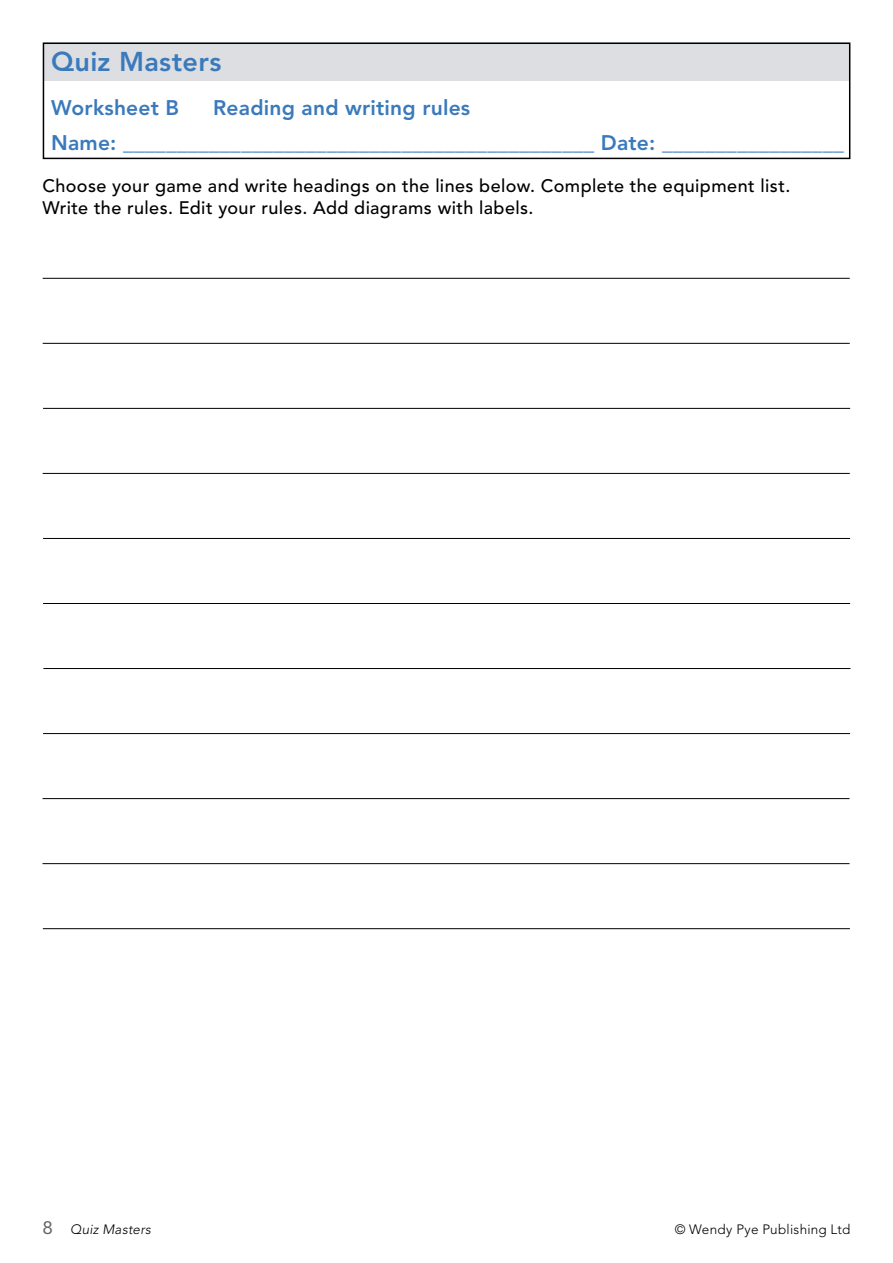
<style>
.page{position:relative;width:893px;height:1263px;background:#fff}
.page>*{position:absolute;margin:0;border:0;box-sizing:border-box;transform-origin:0 0}
.t1{font:800 27px "Avenir LT Std";letter-spacing:.015em;color:#3a7abc}
.t2{font:800 21px/35.5px "Avenir LT Std";letter-spacing:.01em;color:#3a7abc}
.t3{font:500 18px/21.6px "Avenir LT Std";letter-spacing:.025em;color:#000}
.t4{font:300 13.5px "Avenir LT Std";letter-spacing:.02em;color:#000}
.t5{font:italic 300 13.5px "Avenir LT Std";letter-spacing:.02em;color:#000}
.s1{font-weight:400;font-style:normal;font-size:18px;color:#636569}
</style>
<div class="page">
<div style="left:43px;top:43px;width:807px;height:38px;background:#dcdee1"></div>
<div style="left:43px;top:43px;width:807px;height:116px;border:2px solid #000"></div>
<hr style="left:43px;top:278px;width:807px;height:1px;background:#000">
<hr style="left:43px;top:343px;width:807px;height:1px;background:#000">
<hr style="left:43px;top:408px;width:807px;height:1px;background:#000">
<hr style="left:43px;top:473px;width:807px;height:1px;background:#000">
<hr style="left:43px;top:538px;width:807px;height:1px;background:#000">
<hr style="left:43px;top:603px;width:807px;height:1px;background:#000">
<hr style="left:43px;top:668px;width:807px;height:1px;background:#000">
<hr style="left:43px;top:733px;width:807px;height:1px;background:#000">
<hr style="left:43px;top:798px;width:807px;height:1px;background:#000">
<hr style="left:43px;top:863px;width:807px;height:1px;background:#000">
<hr style="left:43px;top:928px;width:807px;height:1px;background:#000">
<h1 class="t1" style="left:51px;top:45px;width:172px">Quiz Masters</h1>
<p class="t2" style="left:51px;top:90px;width:130px">Worksheet B</p>
<p class="t2" style="left:51px;top:90px;width:794px;text-indent:162px">Reading and writing rules<br>Name: ____________________________________________ Date: _________________</p>
<p class="t3" style="left:43px;top:176px;width:749px">Choose your game and write headings on the lines below. Complete the equipment list.<br>Write the rules. Edit your rules. Add diagrams with labels.</p>
<p class="t5" style="left:43px;top:1222px;width:110px"><span class="s1">8</span> Quiz Masters</p>
<p class="t4" style="left:675px;top:1221px;width:177px">© Wendy Pye Publishing Ltd</p>
</div>
